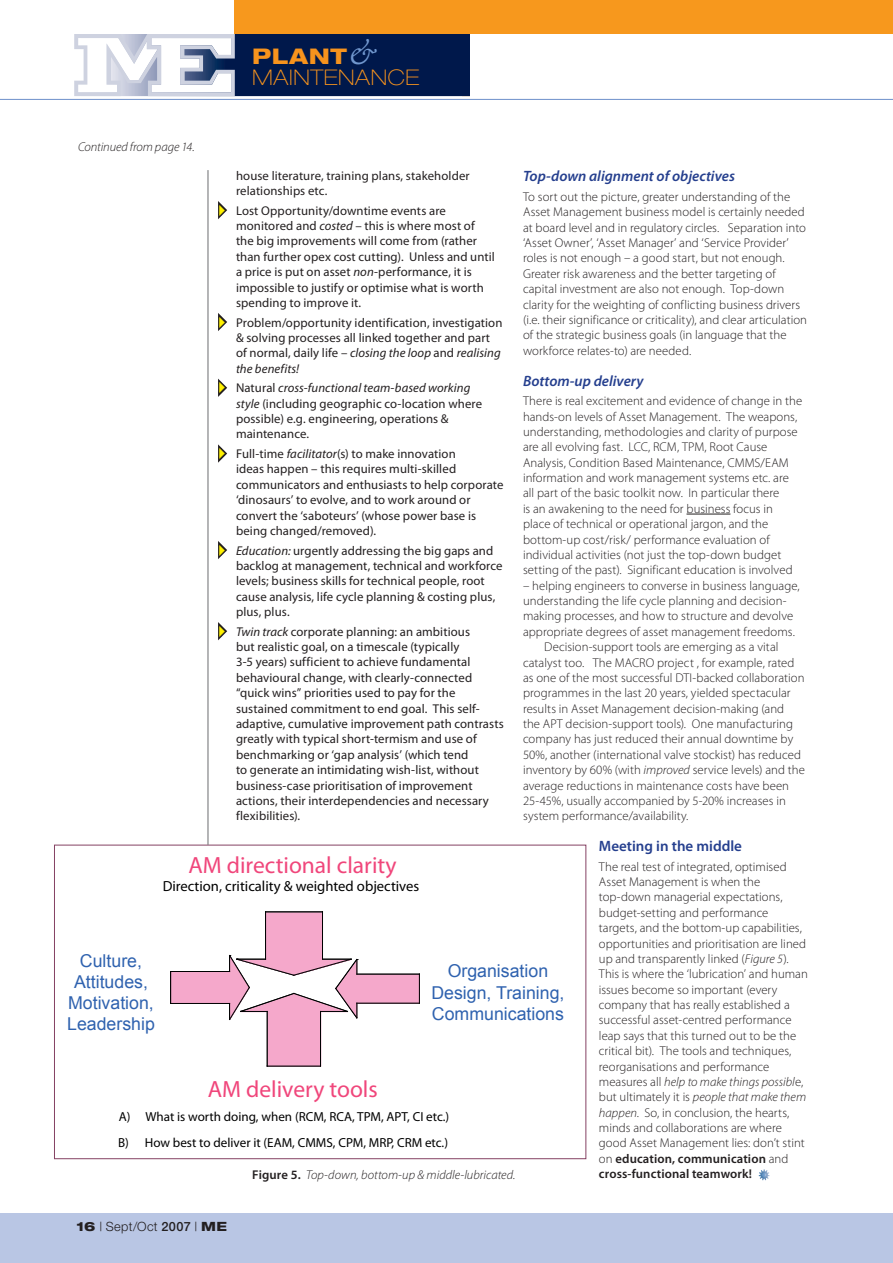
<style>
.page{position:relative;width:893px;height:1263px;background:#fff}
.page>*{position:absolute;margin:0;border:0;box-sizing:border-box;transform-origin:0 0}
.t1{font:23.55px "Myriad Pro";color:#f0467b}
.t2{font:100 expanded 21.6px/21px "Helvetica Neue";letter-spacing:.03em;color:#f7931d}
.t3{font:17.7px/21.3px "Arial";color:#2f62af;text-align:center}
.t4{font:italic 600 15px "Myriad Pro";color:#253f8e}
.t5{font:600 15px "Myriad Pro";color:#253f8e}
.t6{font:14.7px "Myriad Pro";color:#000001}
.t7{font:13.05px/26px "Myriad Pro";color:#000001}
.t8{font:300 12.75px/15.3px "Myriad Pro";letter-spacing:.005em;color:#231f20}
.t9{font:12.75px/15.3px "Myriad Pro";letter-spacing:.005em;color:#231f20}
.t10{font:italic 300 12.75px "Myriad Pro";color:#231f20}
.t11{font:600 12.75px "Myriad Pro";letter-spacing:.01em;color:#231f20}
.t12{font:300 12.75px "Helvetica Neue";letter-spacing:.025em;color:#231f20}
.s1{font-weight:800}
.s2{font-family:"Adobe Garamond Pro";font-weight:400;font-style:italic;font-stretch:normal;font-size:33px;color:#7197ce}
.s3{font-style:italic}
.s4{font-weight:600}
.s5{font-weight:800;font-stretch:expanded}
.s6{font-weight:500}
.s7{font-weight:600;font-style:normal}
</style>
<div class="page">
<div style="left:0;top:1213px;width:893px;height:50px;background:#b9c6e4"></div>
<hr style="left:0;top:99px;width:893px;height:1px;background:#6d90ca">
<div style="left:235px;top:0;width:658px;height:34px;background:#f7981d"></div>
<svg style="left:74px;top:34px;width:396px;height:62px"></svg>
<hr style="left:266px;top:911px;width:56px;height:1px;background:#000001">
<hr style="left:267px;top:1066px;width:53px;height:1px;background:#000001">
<hr style="left:170px;top:971px;width:1px;height:32px;background:#000001">
<svg style="left:171px;top:912px;width:249px;height:154px"></svg>
<div style="left:54px;top:845px;width:532px;height:314px;border:1px solid #854263"></div>
<hr style="left:686px;top:514px;width:44px;height:1px;background:#231f20">
<hr style="left:208px;top:170px;width:1px;height:675px;background:#6c6d70">
<svg style="left:759px;top:1169px;width:11px;height:11px"></svg>
<svg style="left:218px;top:201px;width:9px;height:18px"></svg>
<svg style="left:218px;top:313px;width:9px;height:18px"></svg>
<svg style="left:218px;top:378px;width:9px;height:19px"></svg>
<svg style="left:218px;top:444px;width:9px;height:19px"></svg>
<svg style="left:218px;top:541px;width:9px;height:18px"></svg>
<svg style="left:218px;top:622px;width:9px;height:19px"></svg>
<p class="t10" style="left:78px;top:139px;width:118px">Continued from page 14.</p>
<h2 class="t2" style="left:252px;top:45px;width:169px"><span class="s1">PLANT</span><span class="s2">&amp;<br></span>MAINTENANCE</h2>
<p class="t4" style="left:523px;top:167px;width:213px">Top-down alignment of objectives</p>
<p class="t8" style="left:523px;top:189px;width:286px">To sort out the picture, greater understanding of the Asset Management business model is certainly needed at board level and in regulatory circles. Separation into ‘Asset Owner’, ‘Asset Manager’ and ‘Service Provider’ roles is not enough – a good start, but not enough.<br>Greater risk awareness and the better targeting of capital investment are also not enough. Top-down clarity for the weighting of conflicting business drivers (i.e. their significance or criticality), and clear articulation of the strategic business goals (in language that the workforce relates-to) are needed.</p>
<p class="t4" style="left:523px;top:371px;width:122px">Bottom-up delivery</p>
<p class="t8" style="left:523px;top:393px;width:281px">There is real excitement and evidence of change in the hands-on levels of Asset Management. The weapons, understanding, methodologies and clarity of purpose are all evolving fast. LCC, RCM, TPM, Root Cause Analysis, Condition Based Maintenance, CMMS/EAM information and work management systems etc. are all part of the basic toolkit now. In particular there<br>is an awakening to the need for business focus in place of technical or operational jargon, and the bottom-up cost/risk/ performance evaluation of individual activities (not just the top-down budget setting of the past). Significant education is involved</p>
<p class="t8" style="left:523px;top:578px;width:278px">– helping engineers to converse in business language,</p>
<p class="t8" style="left:523px;top:593px;width:265px">understanding the life cycle planning and decision-</p>
<p class="t8" style="left:523px;top:608px;width:272px">making processes, and how to structure and devolve</p>
<p class="t8" style="left:523px;top:624px;width:273px">appropriate degrees of asset management freedoms.</p>
<p class="t8" style="left:544px;top:639px;width:236px">Decision-support tools are emerging as a vital</p>
<p class="t8" style="left:523px;top:654px;width:273px">catalyst too. The MACRO project , for example, rated</p>
<p class="t8" style="left:523px;top:670px;width:283px">as one of the most successful DTI-backed collaboration</p>
<p class="t8" style="left:523px;top:685px;width:269px">programmes in the last 20 years, yielded spectacular</p>
<p class="t8" style="left:523px;top:701px;width:263px">results in Asset Management decision-making (and</p>
<p class="t8" style="left:523px;top:716px;width:271px">the APT decision-support tools). One manufacturing</p>
<p class="t8" style="left:523px;top:731px;width:272px">company has just reduced their annual downtime by</p>
<p class="t8" style="left:523px;top:747px;width:279px">50%, another (international valve stockist) has reduced</p>
<p class="t8" style="left:523px;top:762px;width:283px">inventory by 60% (with <span class="s3">improved</span> service levels) and the</p>
<p class="t8" style="left:523px;top:777px;width:268px">average reductions in maintenance costs have been</p>
<p class="t8" style="left:523px;top:793px;width:264px">25-45%, usually accompanied by 5-20% increases in</p>
<p class="t8" style="left:523px;top:808px;width:167px">system performance/availability.</p>
<p class="t5" style="left:599px;top:836px;width:145px">Meeting in the middle</p>
<p class="t8" style="left:599px;top:858px;width:211px">The real test of integrated, optimised Asset Management is when the top-down managerial expectations, budget-setting and performance targets, and the bottom-up capabilities, opportunities and prioritisation are lined up and transparently linked (<span class="s3">Figure 5</span>).<br>This is where the ‘lubrication’ and human issues become so important (every company that has really established a successful asset-centred performance leap says that this turned out to be the critical bit). The tools and techniques, reorganisations and performance measures all <span class="s3">help to make things possibl</span>e, but ultimately it is <span class="s3">people that make them happen</span>. So, in conclusion, the hearts, minds and collaborations are where good Asset Management lies: don’t stint on <span class="s4">education, communication</span> and</p>
<p class="t9" style="left:236px;top:168px;width:235px">house literature, training plans, stakeholder relationships etc.</p>
<p class="t9" style="left:236px;top:203px;width:260px">Lost Opportunity/downtime events are monitored and <span class="s3">costed</span> – this is where most of the big improvements will come from (rather than further opex cost cutting). Unless and until a price is put on asset <span class="s3">non</span>-performance, it is impossible to justify or optimise what is worth spending to improve it.</p>
<p class="t9" style="left:236px;top:314px;width:268px">Problem/opportunity identification, investigation &amp; solving processes all linked together and part of normal, daily life – <span class="s3">closing the loop</span> and <span class="s3">realising the benefits!</span></p>
<p class="t9" style="left:236px;top:380px;width:248px">Natural <span class="s3">cross-functional team-based working style</span> (including geographic co-location where possible) e.g. engineering, operations &amp; maintenance.</p>
<p class="t9" style="left:236px;top:446px;width:269px">Full-time <span class="s3">facilitator</span>(s) to make innovation<br>ideas happen – this requires multi-skilled communicators and enthusiasts to help corporate ‘dinosaurs’ to evolve, and to work around or convert the ‘saboteurs’ (whose power base is being changed/removed).</p>
<p class="t9" style="left:236px;top:542px;width:268px"><span class="s3">Education:</span> urgently addressing the big gaps and backlog at management, technical and workforce levels; business skills for technical people, root cause analysis, life cycle planning &amp; costing plus, plus, plus.</p>
<p class="t9" style="left:236px;top:624px;width:269px"><span class="s3">Twin track</span> corporate planning: an ambitious<br>but realistic goal, on a timescale (typically<br>3-5 years) sufficient to achieve fundamental behavioural change, with clearly-connected “quick wins” priorities used to pay for the sustained commitment to end goal. This self&shy;adaptive, cumulative improvement path contrasts greatly with typical short-termism and use of benchmarking or ‘gap analysis’ (which tend<br>to generate an intimidating wish-list, without business-case prioritisation of improvement actions, their interdependencies and necessary flexibilities).</p>
<h1 class="t1" style="left:189px;top:851px;width:209px">AM directional clarity</h1>
<p class="t6" style="left:163px;top:877px;width:258px">Direction, criticality &amp; weighted objectives</p>
<h3 class="t3" style="left:67px;top:950px;width:89px">Culture,<br>Attitudes,<br>Motivation,<br>Leadership</h3>
<h3 class="t3" style="left:431px;top:960px;width:135px">Organisation<br>Design, Training,<br>Communications</h3>
<h1 class="t1" style="left:208px;top:1074px;width:171px">AM delivery tools</h1>
<p class="t7" style="left:118px;top:1104px;width:333px">A) What is worth doing, when (RCM, RCA, TPM, APT, CI etc.)<br>B) How best to deliver it (EAM, CMMS, CPM, MRP, CRM etc.)</p>
<p class="t12" style="left:77px;top:1218px;width:152px"><span class="s5">16</span> | Sept/Oct <span class="s6">2007</span> | <span class="s5">ME</span></p>
<p class="t10" style="left:252px;top:1167px;width:265px"><span class="s7">Figure 5.</span> Top-down, bottom-up &amp; middle-lubricated.</p>
<p class="t11" style="left:599px;top:1166px;width:155px">cross-functional teamwork!</p>
</div>
